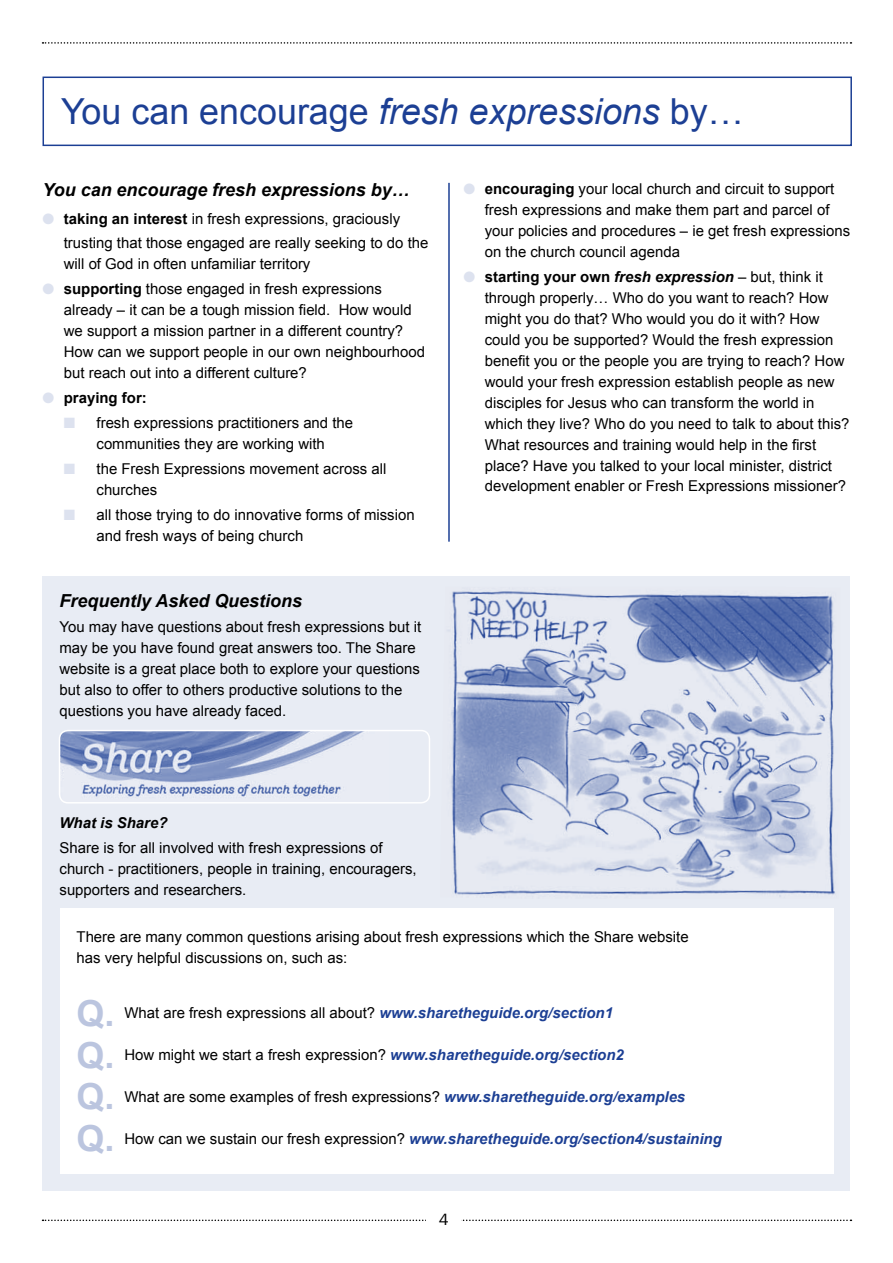
<style>
.page{position:relative;width:893px;height:1263px;background:#fff}
.page>*{position:absolute;margin:0;border:0;box-sizing:border-box;transform-origin:0 0}
.t1{font:35.85px "Arial";color:#1c3f94}
.t2{font:700 35.85px "Arial";color:#bbc5df}
.t3{font:italic 700 18px "Arial";color:#000}
.t4{font:16.5px "Franklin Gothic";color:#000}
.t5{font:15px/20.9px "Arial";color:#000}
.t6{font:italic 700 15px "Arial";color:#1c3f94}
.t7{font:700 15px "Arial";color:#000}
.t8{font:italic 700 15px "Arial";color:#000}
.s1{font-style:italic}
.s2{color:#dde2ef}
.s3{font-weight:700}
.s4{font-weight:700;font-style:italic}
.s5{font-weight:700;font-style:italic;color:#1c3f94}
.s6{font-weight:400;font-style:normal;color:#000}
</style>
<div class="page">
<svg style="left:43px;top:1219px;width:808px;height:2px"></svg>
<div style="left:427px;top:1204px;width:34px;height:34px;background:#fff"></div>
<svg style="left:43px;top:42px;width:808px;height:2px"></svg>
<div style="left:43px;top:77px;width:809px;height:69px;border:1px solid #1c3f94"></div>
<hr style="left:448px;top:183px;width:2px;height:359px;background:#1c3f94">
<div style="left:43px;top:576px;width:807px;height:615px;background:#e8ecf4"></div>
<div style="left:60px;top:909px;width:773px;height:265px;background:#fff"></div>
<img style="left:60px;top:731px;width:300px;height:72px">
<div style="left:59px;top:730px;width:371px;height:73px;border:2px solid #fff;border-radius:9px"></div>
<img style="left:448px;top:591px;width:387px;height:306px">
<h1 class="t1" style="left:61px;top:88px;width:684px">You can encourage <span class="s1">fresh expressions</span> by…</h1>
<p class="t3" style="left:43px;top:178px;width:369px">You can encourage fresh expressions by…</p>
<p class="t5" style="left:64px;top:207px;width:366px;line-height:23.9px;text-indent:-21px"><span class="s2">●</span> <span class="s3">taking an interest</span> in fresh expressions, graciously trusting that those engaged are really seeking to do the</p>
<p class="t5" style="left:64px;top:253px;width:248px">will of God in often unfamiliar territory</p>
<p class="t5" style="left:64px;top:279px;width:363px;text-indent:-21px"><span class="s2">●</span> <span class="s3">supporting</span> those engaged in fresh expressions already – it can be a tough mission field. How would we support a mission partner in a different country?<br>How can we support people in our own neighbourhood but reach out into a different culture?</p>
<p class="t7" style="left:43px;top:388px;width:106px"><span class="s2">●</span> praying for:</p>
<p class="t5" style="left:64px;top:413px;width:291px;text-align:center"><span class="s2">■</span> fresh expressions practitioners and the communities they are working with</p>
<p class="t5" style="left:97px;top:459px;width:291px;text-indent:-33px"><span class="s2">■</span> the Fresh Expressions movement across all churches</p>
<p class="t5" style="left:97px;top:505px;width:320px;text-indent:-33px"><span class="s2">■</span> all those trying to do innovative forms of mission and fresh ways of being church</p>
<p class="t3" style="left:60px;top:589px;width:244px">Frequently Asked Questions</p>
<p class="t5" style="left:60px;top:617px;width:363px">You may have questions about fresh expressions but it may be you have found great answers too. The Share website is a great place both to explore your questions but also to offer to others productive solutions to the questions you have already faced.</p>
<p class="t5" style="left:485px;top:179px;width:367px;text-indent:-21px"><span class="s2">●</span> <span class="s3">encouraging</span> your local church and circuit to support fresh expressions and make them part and parcel of your policies and procedures – ie get fresh expressions on the church council agenda</p>
<p class="t5" style="left:485px;top:267px;width:366px;text-indent:-21px"><span class="s2">●</span> <span class="s3">starting your own</span> <span class="s4">fresh expression</span> – but, think it through properly… Who do you want to reach? How might you do that? Who would you do it with? How could you be supported? Would the fresh expression benefit you or the people you are trying to reach? How would your fresh expression establish people as new disciples for Jesus who can transform the world in which they live? Who do you need to talk to about this?<br>What resources and training would help in the first place? Have you talked to your local minister, district development enabler or Fresh Expressions missioner?</p>
<p class="t8" style="left:60px;top:813px;width:109px">What is Share?</p>
<p class="t5" style="left:60px;top:837px;width:359px">Share is for all involved with fresh expressions of church - practitioners, people in training, encouragers, supporters and researchers.</p>
<p class="t5" style="left:77px;top:926px;width:614px">There are many common questions arising about fresh expressions which the Share website has very helpful discussions on, such as:</p>
<h1 class="t2" style="left:77px;top:989px;width:39px">Q.</h1>
<p class="t5" style="left:124px;top:1003px;width:490px">What are fresh expressions all about? <span class="s5">www.sharetheguide.org/section1</span></p>
<h1 class="t2" style="left:77px;top:1031px;width:39px">Q.</h1>
<p class="t5" style="left:124px;top:1044px;width:501px">How might we start a fresh expression? <span class="s5">www.sharetheguide.org/section2</span></p>
<h1 class="t2" style="left:77px;top:1073px;width:39px">Q.</h1>
<p class="t5" style="left:124px;top:1086px;width:562px">What are some examples of fresh expressions? <span class="s5">www.sharetheguide.org/examples</span></p>
<h1 class="t2" style="left:77px;top:1115px;width:39px">Q.</h1>
<p class="t6" style="left:124px;top:1129px;width:599px"><span class="s6">How can we sustain our fresh expression?</span> www.sharetheguide.org/section4/sustaining</p>
<p class="t4" style="left:439px;top:1210px;width:11px">4</p>
</div>
